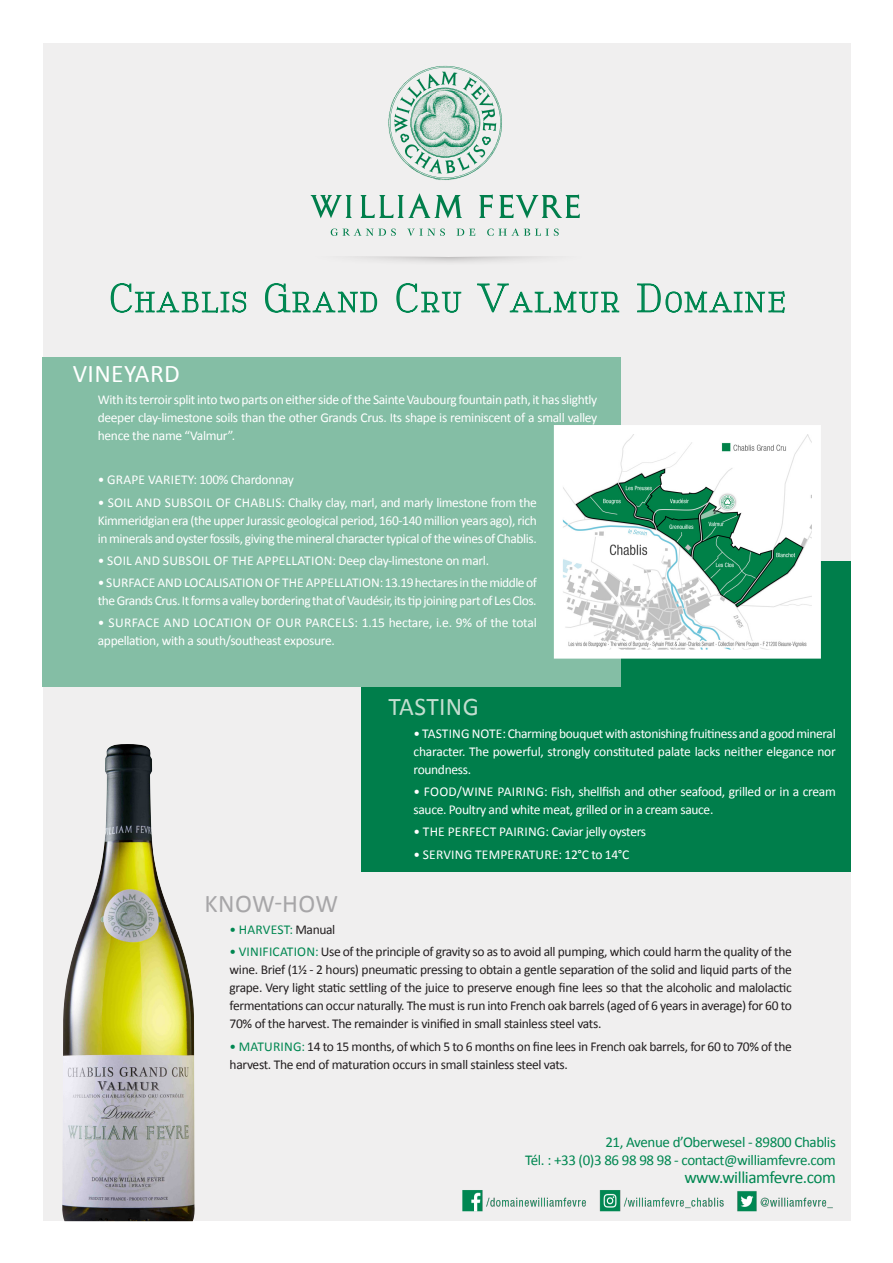
<style>
.page{position:relative;width:893px;height:1263px;background:#fff}
.page>*{position:absolute;margin:0;border:0;box-sizing:border-box;transform-origin:0 0}
.t1{font:25.5px "Calibri";letter-spacing:.015em;color:#a7a6a8}
.t2{font:25.5px "Calibri";letter-spacing:.015em;color:#fff}
.t3{font:25.5px "Calibri";letter-spacing:.015em;color:#c3ded0}
.t4{font:17.25px "Calibri";letter-spacing:-.025em;color:#008751}
.t5{font:15px "Calibri";letter-spacing:-.025em;color:#008751}
.t6{font:13.5px/18px "Calibri";letter-spacing:-.025em;color:#fff;text-align:justify}
.t7{font:13.5px/18px "Calibri";letter-spacing:-.025em;color:#231f20;text-align:justify}
.t8{font:13.5px "Calibri";letter-spacing:.015em;color:#fff}
.t9{font:13.5px "Calibri";color:#008751}
.s1{color:#231f20}
.s2{color:#008751}
</style>
<div class="page">
<div style="left:43px;top:43px;width:808px;height:1178px;background:#f0efef"></div>
<div style="left:361px;top:561px;width:490px;height:311px;background:#007e4b"></div>
<div style="left:42px;top:357px;width:579px;height:330px;background:#84bea5"></div>
<svg style="left:110px;top:283px;width:137px;height:30px"></svg>
<svg style="left:265px;top:283px;width:113px;height:30px"></svg>
<svg style="left:396px;top:283px;width:66px;height:30px"></svg>
<svg style="left:477px;top:283px;width:143px;height:30px"></svg>
<svg style="left:637px;top:283px;width:148px;height:30px"></svg>
<img style="left:564px;top:435px;width:247px;height:214px">
<div style="left:554px;top:425px;width:267px;height:234px;border:9px solid #fff"></div>
<img style="left:62px;top:744px;width:133px;height:477px">
<div style="left:304px;top:33px;width:291px;height:233px;background:#231f20;opacity:.5"></div>
<svg style="left:304px;top:147px;width:291px;height:109px"></svg>
<svg style="left:304px;top:33px;width:291px;height:114px"></svg>
<img style="left:462px;top:1190px;width:371px;height:22px">
<p class="t2" style="left:73px;top:357px;width:109px">VINEYARD</p>
<p class="t6" style="left:98px;top:390px;width:501px">With its terroir split into two parts on either side of the Sainte Vaubourg fountain path, it has slightly deeper clay-limestone soils than the other Grands Crus. Its shape is reminiscent of a small valley hence the name “Valmur”.</p>
<p class="t6" style="left:98px;top:471px;width:198px">• GRAPE VARIETY: 100% Chardonnay</p>
<p class="t6" style="left:98px;top:493px;width:441px">• SOIL AND SUBSOIL OF CHABLIS: Chalky clay, marl, and marly limestone from the Kimmeridgian era (the upper Jurassic geological period, 160-140 million years ago), rich in minerals and oyster fossils, giving the mineral character typical of the wines of Chablis.</p>
<p class="t8" style="left:98px;top:552px;width:393px">• SOIL AND SUBSOIL OF THE APPELLATION: Deep clay-limestone on marl.</p>
<p class="t6" style="left:98px;top:574px;width:441px">• SURFACE AND LOCALISATION OF THE APPELLATION: 13.19 hectares in the middle of the Grands Crus. It forms a valley bordering that of Vaudésir, its tip joining part of Les Clos.</p>
<p class="t6" style="left:98px;top:614px;width:440px">• SURFACE AND LOCATION OF OUR PARCELS: 1.15 hectare, i.e. 9% of the total appellation, with a south/southeast exposure.</p>
<p class="t3" style="left:388px;top:691px;width:92px">TASTING</p>
<p class="t6" style="left:414px;top:724px;width:424px">• TASTING NOTE: Charming bouquet with astonishing fruitiness and a good mineral character. The powerful, strongly constituted palate lacks neither elegance nor roundness.</p>
<p class="t6" style="left:414px;top:782px;width:424px">• FOOD/WINE PAIRING: Fish, shellfish and other seafood, grilled or in a cream sauce. Poultry and white meat, grilled or in a cream sauce.</p>
<p class="t6" style="left:414px;top:823px;width:234px">• THE PERFECT PAIRING: Caviar jelly oysters</p>
<p class="t8" style="left:414px;top:845px;width:217px">• SERVING TEMPERATURE: 12°C to 14°C</p>
<p class="t1" style="left:205px;top:887px;width:135px">KNOW-HOW</p>
<p class="t9" style="left:230px;top:921px;width:107px">• HARVEST: <span class="s1">Manual</span></p>
<p class="t7" style="left:230px;top:943px;width:564px"><span class="s2">• VINIFICATION:</span> Use of the principle of gravity so as to avoid all pumping, which could harm the quality of the wine. Brief (1½ - 2 hours) pneumatic pressing to obtain a gentle separation of the solid and liquid parts of the grape. Very light static settling of the juice to preserve enough fine lees so that the alcoholic and malolactic fermentations can occur naturally. The must is run into French oak barrels (aged of 6 years in average) for 60 to 70% of the harvest. The remainder is vinified in small stainless steel vats.</p>
<p class="t7" style="left:230px;top:1037px;width:564px"><span class="s2">• MATURING:</span> 14 to 15 months, of which 5 to 6 months on fine lees in French oak barrels, for 60 to 70% of the harvest. The end of maturation occurs in small stainless steel vats.</p>
<p class="t5" style="left:605px;top:1132px;width:232px">21, Avenue d’Oberwesel - 89800 Chablis</p>
<p class="t5" style="left:525px;top:1150px;width:312px">Tél. : +33 (0)3 86 98 98 98 - contact@williamfevre.com</p>
<p class="t4" style="left:684px;top:1166px;width:153px">www.williamfevre.com</p>
</div>
